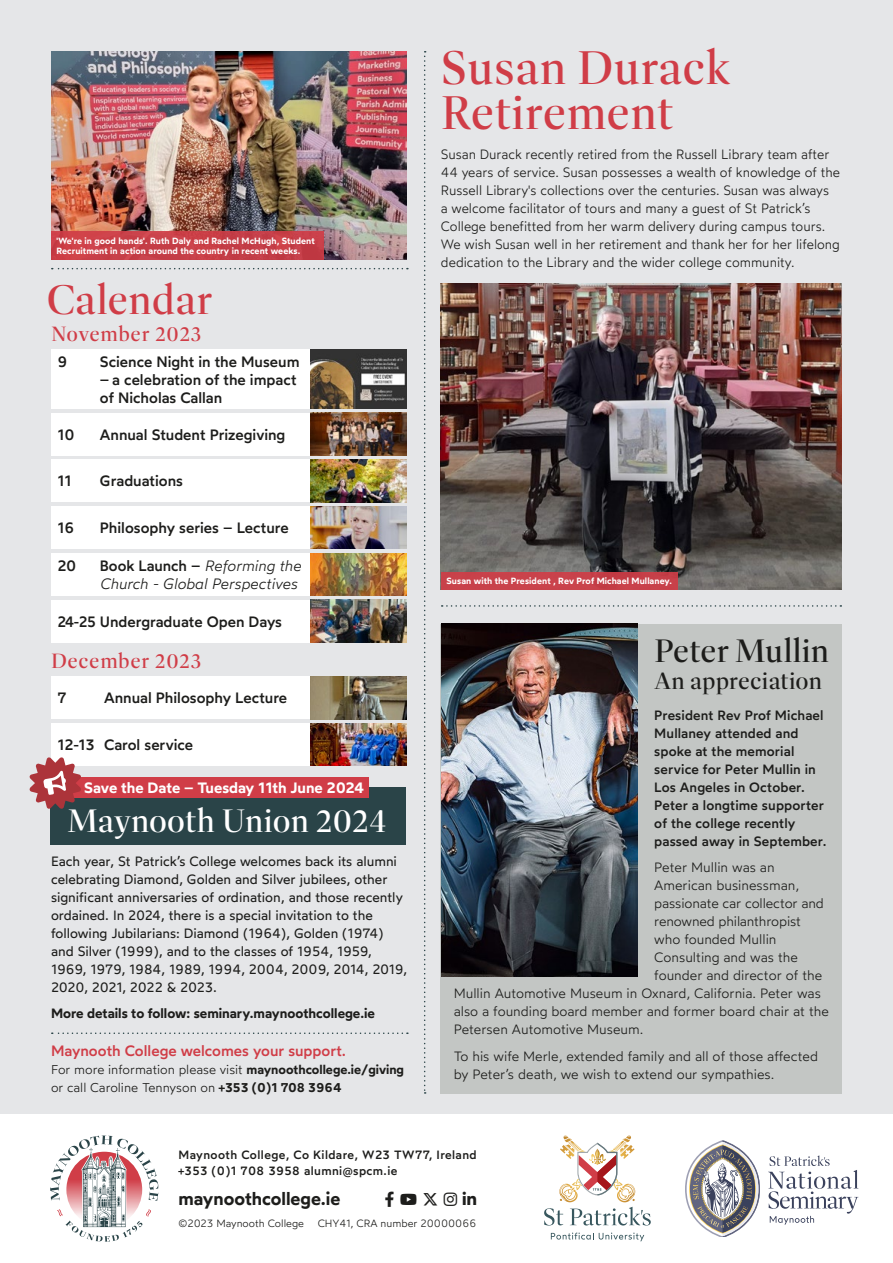
<style>
.page{position:relative;width:893px;height:1263px;background:#e5e6e8}
.page>*{position:absolute;margin:0;border:0;box-sizing:border-box;transform-origin:0 0}
.Title_-_Medium{font:500 48px/45px "Dashiell Fine";letter-spacing:.01em;color:#d03d47}
.Title_-_Smaller{font:500 42px "Dashiell Fine";letter-spacing:.005em;color:#d03d47}
.Title_-_News_in_Brief{font:500 33px "Dashiell Fine";letter-spacing:.01em;color:#fff}
.Title_-_News_in_Brief-2{font:500 33px "Dashiell Fine";letter-spacing:.005em;color:#1d1d1b}
.Title_-_News_in_Brief-3{font:500 24px "Dashiell Fine";letter-spacing:.01em;color:#1d1d1b}
.t1{font:500 21px "Dashiell Fine";letter-spacing:.04em;color:#d03d47}
.t2{font:600 18px "Wotfard";color:#1d1d1b}
.t3{font:15.3px "Font Awesome 6 Brands";color:#1d1d1b}
.t4{font:500 15px/18px "Wotfard";color:#1d1d1b}
.t5{font:italic 300 15px/18px "Wotfard";color:#1d1d1b}
.t6{font:500 15px "Wotfard";color:#d03d47}
.First_Para_-_NiB{font:600 15px "Wotfard";color:#fff}
.t7{font:500 15px "Wotfard";color:#1d1d1b;scale:.96 1}
.t8{font:300 13.5px/18px "Wotfard";color:#1d1d1b}
.t9{font:13.5px/18px "Wotfard";color:#1d1d1b}
.First_Para_-_NiB-2{font:500 13.5px/18px "Wotfard";letter-spacing:.01em;color:#1d1d1b}
.t10{font:600 13.5px "Wotfard";color:#1d1d1b}
.t11{font:300 12.75px/18px "Wotfard";color:#1d1d1b}
.t12{font:500 12px/16.5px "Wotfard";letter-spacing:.035em;color:#1d1d1b}
.t13{font:300 10.5px "Wotfard";color:#1d1d1b}
.t14{font:600 9px/10.5px "Wotfard";letter-spacing:.01em;color:#fff}
.s1{font-weight:500;font-style:normal}
.s2{font-weight:600}
</style>
<div class="page">
<div style="left:0;top:1114px;width:893px;height:149px;background:#fff"></div>
<svg style="left:50px;top:1135px;width:108px;height:107px"></svg>
<svg style="left:544px;top:1208px;width:19px;height:17px"></svg>
<svg style="left:570px;top:1207px;width:81px;height:18px"></svg>
<svg style="left:551px;top:1232px;width:93px;height:9px"></svg>
<img style="left:559px;top:1188px;width:15px;height:14px">
<svg style="left:560px;top:1135px;width:75px;height:66px"></svg>
<svg style="left:768px;top:1155px;width:91px;height:69px"></svg>
<svg style="left:685px;top:1140px;width:75px;height:97px"></svg>
<svg style="left:424px;top:51px;width:2px;height:1043px"></svg>
<svg style="left:52px;top:268px;width:356px;height:1px"></svg>
<svg style="left:52px;top:1032px;width:356px;height:2px"></svg>
<div style="left:51px;top:600px;width:259px;height:42px;background:#fff"></div>
<img style="left:310px;top:600px;width:97px;height:42px">
<div style="left:51px;top:553px;width:259px;height:43px;background:#fff"></div>
<img style="left:310px;top:553px;width:97px;height:43px">
<div style="left:51px;top:676px;width:259px;height:43px;background:#fff"></div>
<img style="left:310px;top:676px;width:97px;height:43px">
<div style="left:51px;top:723px;width:259px;height:43px;background:#fff"></div>
<img style="left:310px;top:723px;width:97px;height:43px">
<div style="left:51px;top:460px;width:259px;height:42px;background:#fff"></div>
<img style="left:310px;top:460px;width:97px;height:42px">
<div style="left:51px;top:506px;width:259px;height:43px;background:#fff"></div>
<img style="left:310px;top:506px;width:97px;height:43px">
<div style="left:51px;top:413px;width:259px;height:42px;background:#fff"></div>
<img style="left:310px;top:413px;width:97px;height:42px">
<svg style="left:442px;top:605px;width:399px;height:2px"></svg>
<div style="left:441px;top:624px;width:401px;height:470px;background:#c3c6c4"></div>
<img style="left:442px;top:624px;width:195px;height:353px">
<img style="left:51px;top:51px;width:356px;height:208px">
<div style="left:51px;top:231px;width:272px;height:28px;background:#c83f48"></div>
<div style="left:51px;top:349px;width:259px;height:60px;background:#fff"></div>
<img style="left:310px;top:349px;width:97px;height:60px">
<img style="left:441px;top:283px;width:401px;height:307px">
<div style="left:441px;top:572px;width:236px;height:18px;background:#c8414a"></div>
<div style="left:50px;top:788px;width:356px;height:57px;background:#2a4448"></div>
<div style="left:67px;top:777px;width:302px;height:21px;background:#d03d47"></div>
<svg style="left:29px;top:757px;width:52px;height:52px"></svg>
<p class="t14" style="left:56px;top:235px;width:260px">'We're in good hands'. Ruth Daly and Rachel McHugh, Student<br>Recruitment in action around the country in recent weeks.</p>
<p class="Title_-_Smaller" style="left:47px;top:275px;width:167px">Calendar</p>
<p class="t1" style="left:51px;top:322px;width:152px">November 2023</p>
<p class="t4" style="left:57px;top:352px;width:11px">9</p>
<p class="t4" style="left:100px;top:352px;width:201px">Science Night in the Museum</p>
<p class="t4" style="left:100px;top:370px;width:198px">– a celebration of the impact of Nicholas Callan</p>
<p class="t4" style="left:57px;top:425px;width:19px">10</p>
<p class="t4" style="left:100px;top:425px;width:187px">Annual Student Prizegiving</p>
<p class="t4" style="left:57px;top:472px;width:15px">11</p>
<p class="t4" style="left:100px;top:472px;width:85px">Graduations</p>
<p class="t4" style="left:57px;top:518px;width:18px">16</p>
<p class="t4" style="left:100px;top:518px;width:190px">Philosophy series – Lecture</p>
<p class="t4" style="left:57px;top:556px;width:21px">20</p>
<p class="t5" style="left:100px;top:556px;width:203px"><span class="s1">Book Launch –</span> Reforming the<br>Church - Global Perspectives</p>
<p class="t7" style="left:57px;top:612px;width:236px">24-25 Undergraduate Open Days</p>
<p class="t1" style="left:51px;top:649px;width:152px">December 2023</p>
<p class="t4" style="left:57px;top:689px;width:11px">7</p>
<p class="t4" style="left:104px;top:689px;width:184px">Annual Philosophy Lecture</p>
<p class="t4" style="left:57px;top:735px;width:137px">12-13 Carol service</p>
<p class="First_Para_-_NiB" style="left:84px;top:778px;width:281px">Save the Date – Tuesday 11th June 2024</p>
<p class="Title_-_News_in_Brief" style="left:67px;top:802px;width:320px">Maynooth Union 2024</p>
<p class="t9" style="left:51px;top:851px;width:357px">Each year, St Patrick’s College welcomes back its alumni celebrating Diamond, Golden and Silver jubilees, other significant anniversaries of ordination, and those recently ordained. In 2024, there is a special invitation to the following Jubilarians: Diamond (1964), Golden (1974) and Silver (1999), and to the classes of 1954, 1959, 1969, 1979, 1984, 1989, 1994, 2004, 2009, 2014, 2019, 2020, 2021, 2022 &amp; 2023.</p>
<p class="t10" style="left:51px;top:1005px;width:326px">More details to follow: seminary.maynoothcollege.ie</p>
<p class="t6" style="left:51px;top:1042px;width:297px">Maynooth College welcomes your support.</p>
<p class="t11" style="left:51px;top:1060px;width:354px">For more information please visit <span class="s2">maynoothcollege.ie/giving </span>or call Caroline Tennyson on <span class="s2">+353 (0)1 708 3964</span></p>
<p class="Title_-_Medium" style="left:441px;top:46px;width:291px">Susan Durack<br>Retirement</p>
<p class="t8" style="left:441px;top:145px;width:401px">Susan Durack recently retired from the Russell Library team after 44 years of service. Susan possesses a wealth of knowledge of the Russell Library's collections over the centuries. Susan was always<br>a welcome facilitator of tours and many a guest of St Patrick’s College benefitted from her warm delivery during campus tours.<br>We wish Susan well in her retirement and thank her for her lifelong dedication to the Library and the wider college community.</p>
<p class="t14" style="left:447px;top:576px;width:227px">Susan with the President , Rev Prof Michael Mullaney.</p>
<p class="Title_-_News_in_Brief-2" style="left:654px;top:631px;width:176px">Peter Mullin</p>
<p class="Title_-_News_in_Brief-3" style="left:654px;top:667px;width:169px">An appreciation</p>
<p class="First_Para_-_NiB-2" style="left:654px;top:705px;width:174px">President Rev Prof Michael<br>Mullaney attended and spoke at the memorial service for Peter Mullin in<br>Los Angeles in October.<br>Peter a longtime supporter of the college recently passed away in September.</p>
<p class="t8" style="left:654px;top:858px;width:122px">Peter Mullin was an</p>
<p class="t8" style="left:654px;top:876px;width:146px">American businessman,</p>
<p class="t8" style="left:654px;top:894px;width:171px">passionate car collector and</p>
<p class="t8" style="left:654px;top:912px;width:148px">renowned philanthropist</p>
<p class="t8" style="left:654px;top:930px;width:124px">who founded Mullin</p>
<p class="t8" style="left:654px;top:948px;width:145px">Consulting and was the</p>
<p class="t8" style="left:654px;top:966px;width:169px">founder and director of the</p>
<p class="t8" style="left:454px;top:984px;width:369px">Mullin Automotive Museum in Oxnard, California. Peter was</p>
<p class="t8" style="left:454px;top:1002px;width:377px">also a founding board member and former board chair at the</p>
<p class="t8" style="left:454px;top:1020px;width:191px">Petersen Automotive Museum.</p>
<p class="t8" style="left:454px;top:1046px;width:366px">To his wife Merle, extended family and all of those affected by Peter’s death, we wish to extend our sympathies.</p>
<p class="t12" style="left:179px;top:1146px;width:300px">Maynooth College, Co Kildare, W23 TW77, Ireland +353 (0)1 708 3958 alumni@spcm.ie</p>
<p class="t2" style="left:179px;top:1187px;width:163px">maynoothcollege.ie</p>
<p class="t3" style="left:385px;top:1191px;width:34px">□□ □◆▼◆</p>
<p class="t3" style="left:444px;top:1191px;width:15px">■▲▼</p>
<p class="t13" style="left:179px;top:1217px;width:127px">©2023 Maynooth College</p>
<p class="t13" style="left:318px;top:1217px;width:160px">CHY41, CRA number 20000066</p>
</div>
